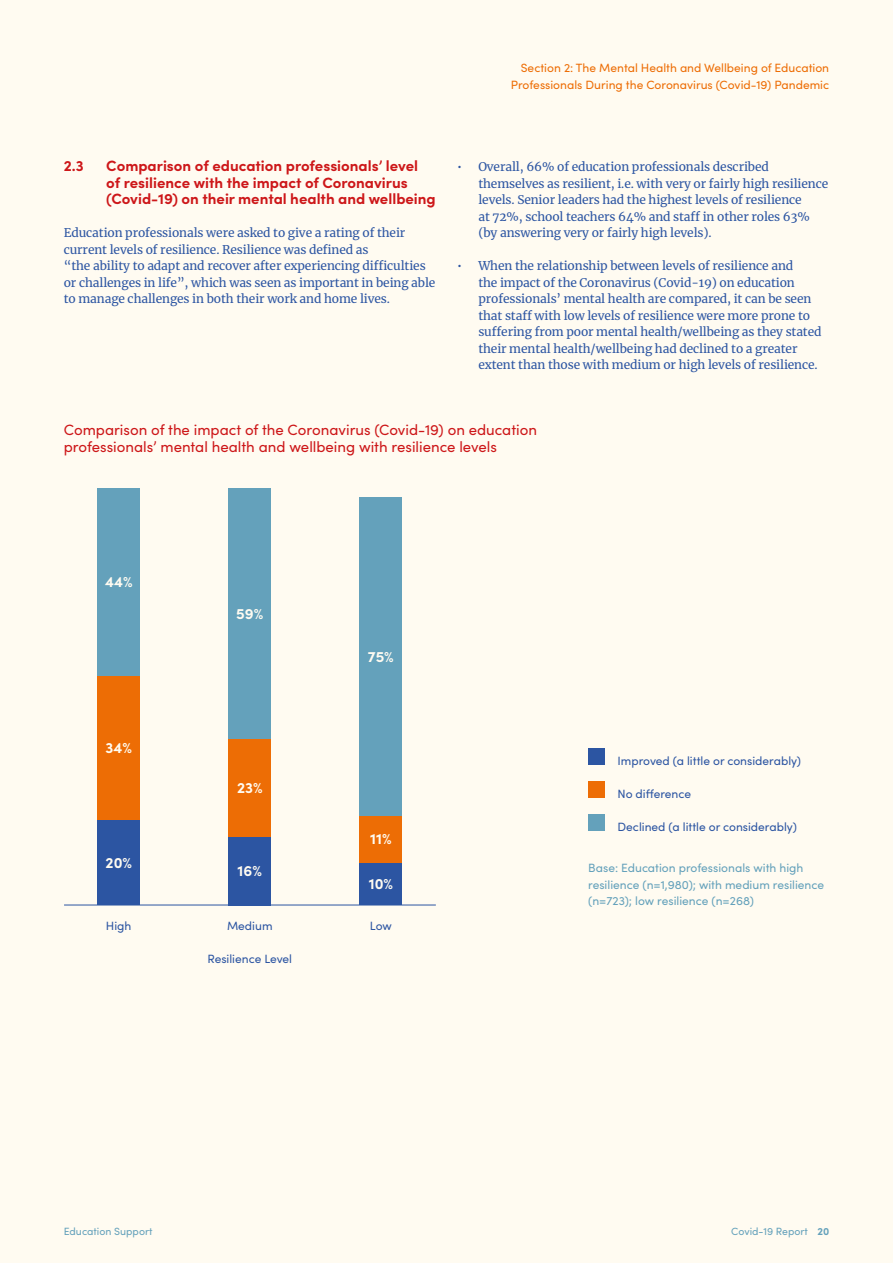
<style>
.page{position:relative;width:893px;height:1263px;background:#fffbf1}
.page>*{position:absolute;margin:0;border:0;box-sizing:border-box;transform-origin:0 0}
.t1{font:700 15px/16.5px "Sofia Pro";color:#cd1719}
.t2{font:15px/16.5px "Sofia Pro";color:#cd1719}
.t3{font:700 15px "Sofia Pro";color:#fffbf1}
.t4{font:12px/16.5px "Merriweather";letter-spacing:-.01em;color:#2c55a2}
.t5{font:12px/16.5px "Sofia Pro";color:#64a1bb}
.t6{font:12px "Sofia Pro";color:#2c55a2}
.t7{font:12px/16.5px "Sofia Pro";color:#ed6d05;text-align:right}
.t8{font:10.5px "Sofia Pro";color:#64a1bb}
.s1{font-weight:700}
</style>
<div class="page">
<hr style="left:64px;top:905px;width:372px;height:1px;background:#2c55a2">
<div style="left:98px;top:820px;width:42px;height:85px;background:#2c55a2"></div>
<div style="left:229px;top:837px;width:42px;height:68px;background:#2c55a2"></div>
<div style="left:360px;top:862px;width:42px;height:43px;background:#2c55a2"></div>
<div style="left:98px;top:675px;width:42px;height:145px;background:#ed6d05"></div>
<div style="left:229px;top:739px;width:42px;height:98px;background:#ed6d05"></div>
<div style="left:360px;top:816px;width:42px;height:46px;background:#ed6d05"></div>
<div style="left:98px;top:488px;width:42px;height:187px;background:#64a1bb"></div>
<div style="left:229px;top:488px;width:42px;height:251px;background:#64a1bb"></div>
<div style="left:360px;top:497px;width:42px;height:319px;background:#64a1bb"></div>
<div style="left:588px;top:749px;width:17px;height:16px;background:#2c55a2"></div>
<div style="left:588px;top:782px;width:17px;height:16px;background:#ed6d05"></div>
<div style="left:588px;top:815px;width:17px;height:16px;background:#64a1bb"></div>
<p class="t7" style="left:511px;top:59px;width:320px">Section 2: The Mental Health and Wellbeing of Education<br>Professionals During the Coronavirus (Covid-19) Pandemic</p>
<p class="t1" style="left:64px;top:156px;width:21px">2.3</p>
<p class="t1" style="left:106px;top:156px;width:331px">Comparison of education professionals’ level of resilience with the impact of Coronavirus (Covid-19) on their mental health and wellbeing</p>
<p class="t4" style="left:64px;top:224px;width:373px">Education professionals were asked to give a rating of their current levels of resilience. Resilience was defined as<br>“the ability to adapt and recover after experiencing difficulties or challenges in life”, which was seen as important in being able to manage challenges in both their work and home lives.</p>
<p class="t4" style="left:478px;top:158px;width:351px;text-indent:-21px">• Overall, 66% of education professionals described themselves as resilient, i.e. with very or fairly high resilience levels. Senior leaders had the highest levels of resilience<br>at 72%, school teachers 64% and staff in other roles 63% (by answering very or fairly high levels).</p>
<p class="t4" style="left:478px;top:257px;width:345px;text-indent:-21px">• When the relationship between levels of resilience and<br>the impact of the Coronavirus (Covid-19) on education professionals’ mental health are compared, it can be seen that staff with low levels of resilience were more prone to suffering from poor mental health/wellbeing as they stated their mental health/wellbeing had declined to a greater extent than those with medium or high levels of resilience.</p>
<p class="t2" style="left:64px;top:421px;width:475px">Comparison of the impact of the Coronavirus (Covid-19) on education professionals’ mental health and wellbeing with resilience levels</p>
<p class="t3" style="left:105px;top:570px;width:29px">44%</p>
<p class="t3" style="left:106px;top:736px;width:28px">34%</p>
<p class="t3" style="left:106px;top:851px;width:28px">20%</p>
<p class="t3" style="left:236px;top:602px;width:29px">59%</p>
<p class="t3" style="left:237px;top:777px;width:27px">23%</p>
<p class="t3" style="left:238px;top:859px;width:26px">16%</p>
<p class="t6" style="left:106px;top:917px;width:27px">High</p>
<p class="t6" style="left:227px;top:917px;width:47px">Medium</p>
<p class="t6" style="left:207px;top:950px;width:86px">Resilience Level</p>
<p class="t3" style="left:368px;top:645px;width:27px">75%</p>
<p class="t3" style="left:370px;top:828px;width:23px">11%</p>
<p class="t3" style="left:369px;top:872px;width:26px">10%</p>
<p class="t6" style="left:370px;top:917px;width:23px">Low</p>
<p class="t6" style="left:617px;top:752px;width:185px">Improved (a little or considerably)</p>
<p class="t6" style="left:617px;top:785px;width:75px">No difference</p>
<p class="t6" style="left:617px;top:818px;width:181px">Declined (a little or considerably)</p>
<p class="t5" style="left:588px;top:859px;width:237px">Base: Education professionals with high resilience (n=1,980); with medium resilience (n=723); low resilience (n=268)</p>
<p class="t8" style="left:64px;top:1224px;width:90px">Education Support</p>
<p class="t8" style="left:731px;top:1224px;width:99px">Covid-19 Report <span class="s1">20</span></p>
</div>
